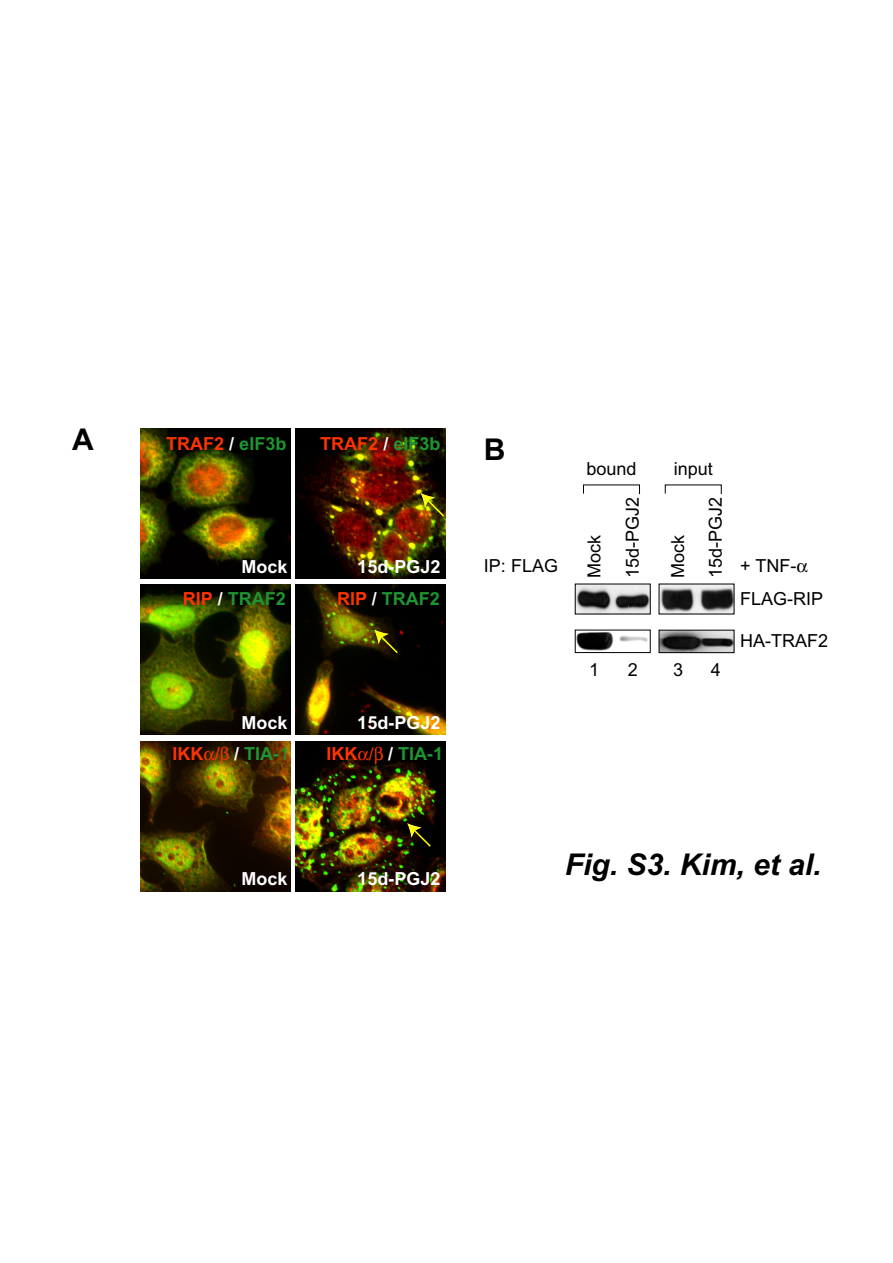
<style>
.page{position:relative;width:893px;height:1263px;background:#fff}
.page>*{position:absolute;margin:0;border:0;box-sizing:border-box;transform-origin:0 0}
.t1{font:italic 700 30px "Arial";color:#000}
.t2{font:700 30px "Arial";color:#000}
.t3{font:18px/38.5px "Arial";color:#000}
.t4{font:700 18px "Arial";color:#1e9631}
.t5{font:700 18px "Arial";color:#fff}
.t6{font:700 18px "Arial";color:#f30}
.s1{color:#fff}
.s2{color:#1e9631}
.s3{color:#f30}
.s4{font-weight:400;color:#f30}
.s5{font-weight:400}
</style>
<div class="page">
<img style="left:140px;top:742px;width:150px;height:150px">
<img style="left:295px;top:584px;width:150px;height:150px">
<img style="left:140px;top:584px;width:150px;height:150px">
<svg style="left:374px;top:630px;width:24px;height:23px"></svg>
<img style="left:295px;top:742px;width:150px;height:150px">
<svg style="left:407px;top:823px;width:24px;height:24px"></svg>
<img style="left:295px;top:429px;width:150px;height:150px">
<img style="left:140px;top:429px;width:150px;height:150px">
<svg style="left:421px;top:493px;width:23px;height:24px"></svg>
<img style="left:577px;top:632px;width:71px;height:19px">
<div style="left:575px;top:630px;width:76px;height:23px;border:1px solid #000"></div>
<img style="left:661px;top:632px;width:71px;height:19px">
<div style="left:659px;top:630px;width:75px;height:23px;border:1px solid #000"></div>
<img style="left:577px;top:586px;width:72px;height:26px">
<img style="left:661px;top:586px;width:71px;height:26px">
<svg style="left:583px;top:484px;width:57px;height:11px"></svg>
<svg style="left:664px;top:484px;width:58px;height:11px"></svg>
<svg style="left:204px;top:751px;width:11px;height:10px"></svg>
<svg style="left:221px;top:746px;width:8px;height:18px"></svg>
<svg style="left:358px;top:751px;width:11px;height:10px"></svg>
<svg style="left:375px;top:746px;width:8px;height:18px"></svg>
<h1 class="t2" style="left:72px;top:422px;width:23px">A</h1>
<h1 class="t2" style="left:484px;top:432px;width:23px">B</h1>
<p class="t6" style="left:166px;top:433px;width:122px">TRAF2 <span class="s1">/</span> <span class="s2">eIF3b</span></p>
<p class="t6" style="left:320px;top:433px;width:122px">TRAF2 <span class="s1">/</span> <span class="s2">eIF3b</span></p>
<p class="t5" style="left:241px;top:556px;width:48px">Mock</p>
<p class="t5" style="left:357px;top:556px;width:85px">15d-PGJ2</p>
<p class="t4" style="left:183px;top:588px;width:104px"><span class="s3">RIP</span> <span class="s1">/</span> TRAF2</p>
<p class="t4" style="left:337px;top:588px;width:104px"><span class="s3">RIP</span> <span class="s1">/</span> TRAF2</p>
<p class="t5" style="left:241px;top:712px;width:48px">Mock</p>
<p class="t5" style="left:357px;top:712px;width:85px">15d-PGJ2</p>
<p class="t4" style="left:172px;top:743px;width:118px"><span class="s3">IKK</span> <span class="s4">/</span> <span class="s1">/</span> TIA-<span class="s5">1</span></p>
<p class="t4" style="left:326px;top:743px;width:118px"><span class="s3">IKK</span> <span class="s4">/</span> <span class="s1">/</span> TIA-1</p>
<p class="t3" style="left:484px;top:547px;width:76px">IP: FLAG</p>
<p class="t3" style="left:586px;top:449px;width:52px">bound</p>
<p class="t3" style="left:575px;top:578px;width:83px;rotate:-90deg">Mock<br>15d-PGJ2</p>
<p class="t3" style="left:589px;top:651px;width:12px">1</p>
<p class="t3" style="left:628px;top:651px;width:12px">2</p>
<p class="t3" style="left:674px;top:449px;width:41px">input</p>
<p class="t3" style="left:659px;top:578px;width:83px;line-height:37.8px;rotate:-90deg">Mock<br>15d-PGJ2</p>
<p class="t3" style="left:673px;top:651px;width:12px">3</p>
<p class="t3" style="left:711px;top:651px;width:12px">4</p>
<p class="t3" style="left:740px;top:547px;width:58px">+ TNF-</p>
<p class="t3" style="left:740px;top:580px;width:85px">FLAG-RIP</p>
<p class="t3" style="left:740px;top:622px;width:90px">HA-TRAF2</p>
<p class="t5" style="left:241px;top:868px;width:48px">Mock</p>
<p class="t5" style="left:357px;top:868px;width:85px">15d-PGJ2</p>
<h1 class="t1" style="left:565px;top:847px;width:258px">Fig. S3. Kim, et al.</h1>
</div>
